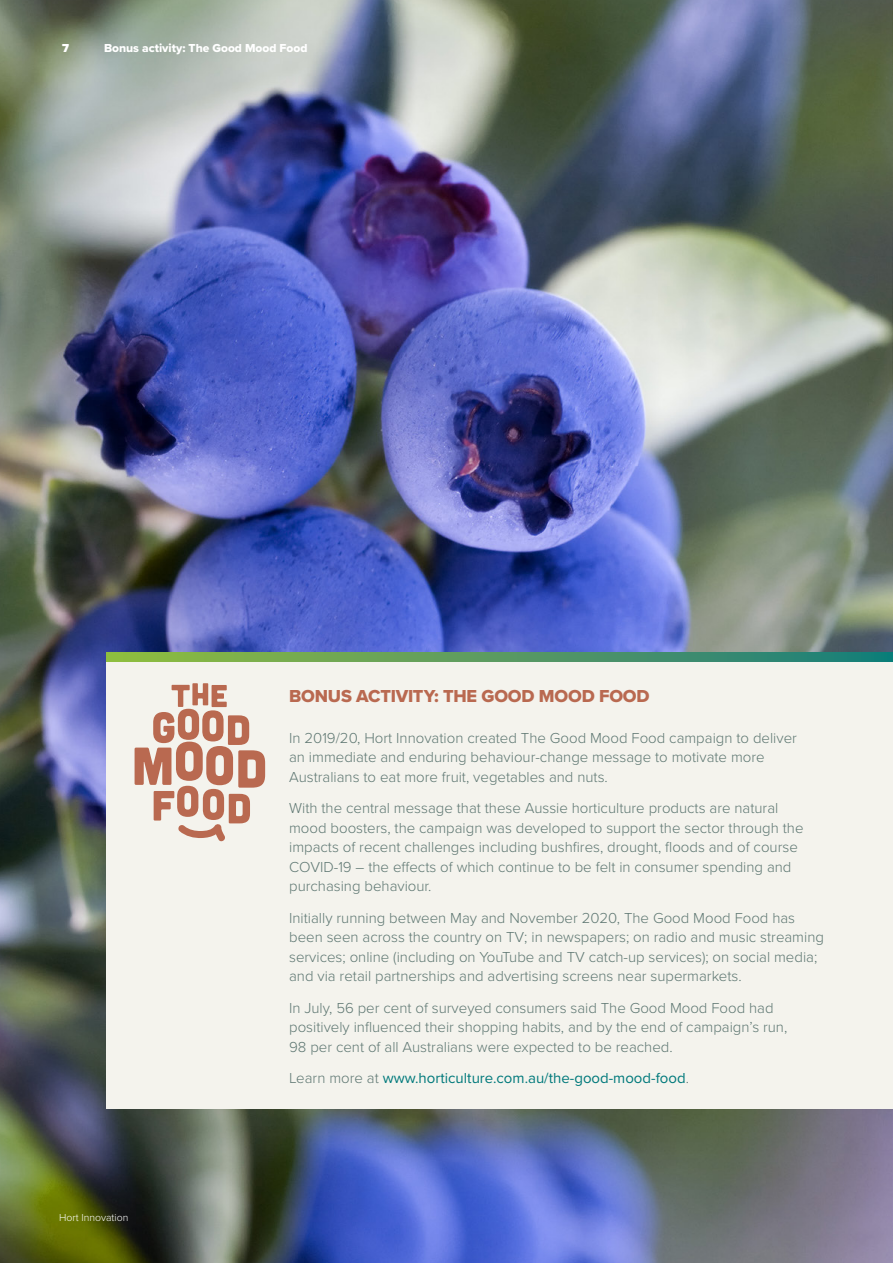
<style>
.page{position:relative;width:893px;height:1263px;background:#fff}
.page>*{position:absolute;margin:0;border:0;box-sizing:border-box;transform-origin:0 0}
.t1{font:18px "Proxima Nova Extrabld";letter-spacing:-.01em;color:#b96950}
.t2{font:300 15px/19.5px "Proxima Nova";color:#5e7772}
.t3{font:15px "Proxima Nova";color:#00797b}
.t4{font:12px "Proxima Nova Extrabld";color:#fff}
.t5{font:900 12px "Proxima Nova";color:#fff}
.t6{font:300 10.5px "Proxima Nova";color:#fff}
.s1{font-weight:300;color:#5e7772}
</style>
<div class="page">
<img style="left:0;top:0;width:893px;height:1263px">
<div style="left:106px;top:653px;width:787px;height:455px;background:#f4f3ed"></div>
<svg style="left:106px;top:653px;width:787px;height:8px;background:#569b5f"></svg>
<svg style="left:135px;top:683px;width:130px;height:159px"></svg>
<p class="t5" style="left:62px;top:41px;width:8px">7</p>
<p class="t4" style="left:104px;top:39px;width:205px">Bonus activity: The Good Mood Food</p>
<p class="t6" style="left:59px;top:1211px;width:71px">Hort Innovation</p>
<p class="t1" style="left:289px;top:682px;width:362px">BONUS ACTIVITY: THE GOOD MOOD FOOD</p>
<p class="t2" style="left:289px;top:728px;width:509px">In 2019/20, Hort Innovation created The Good Mood Food campaign to deliver an immediate and enduring behaviour-change message to motivate more<br>Australians to eat more fruit, vegetables and nuts.</p>
<p class="t2" style="left:289px;top:799px;width:516px">With the central message that these Aussie horticulture products are natural mood boosters, the campaign was developed to support the sector through the impacts of recent challenges including bushfires, drought, floods and of course COVID-19 – the effects of which continue to be felt in consumer spending and purchasing behaviour.</p>
<p class="t2" style="left:289px;top:908px;width:536px">Initially running between May and November 2020, The Good Mood Food has been seen across the country on TV; in newspapers; on radio and music streaming services; online (including on YouTube and TV catch-up services); on social media; and via retail partnerships and advertising screens near supermarkets.</p>
<p class="t2" style="left:289px;top:998px;width:500px">In July, 56 per cent of surveyed consumers said The Good Mood Food had positively influenced their shopping habits, and by the end of campaign’s run,<br>98 per cent of all Australians were expected to be reached.</p>
<p class="t3" style="left:289px;top:1069px;width:401px"><span class="s1">Learn more at</span> www.horticulture.com.au/the-good-mood-food<span class="s1">.</span></p>
</div>
